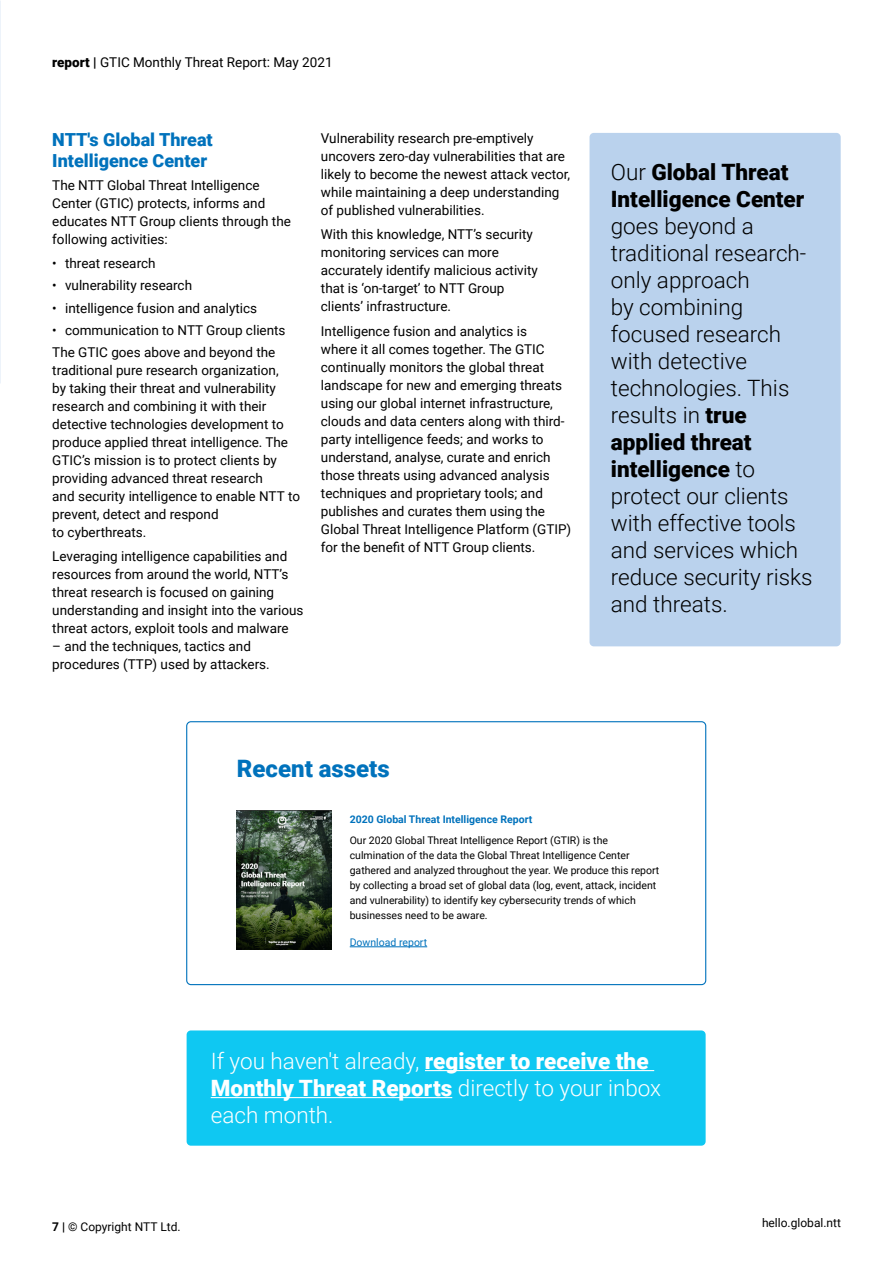
<style>
.page{position:relative;width:893px;height:1263px;background:#fff}
.page>*{position:absolute;margin:0;border:0;box-sizing:border-box;transform-origin:0 0}
.t1{font:900 24px "Roboto";color:#0072bc}
.t2{font:300 22.5px/27px "Roboto";color:#000}
.t3{font:300 22.5px/27px "Roboto";color:#fff}
.t4{font:900 22.5px/27px "Roboto";color:#000}
.t5{font:900 18px/21px "Roboto";color:#0072bc}
.t6{font:13.5px/18px "Roboto";color:#000}
.t7{font:12px "Roboto";color:#000}
.t8{font:10.5px/15px "Roboto";color:#000}
.t9{font:700 10.5px "Roboto";color:#0072bc}
.t10{font:10.5px "Roboto";color:#0072bc}
.s1{font-weight:900}
.s2{font-weight:300}
.s3{font-weight:700}
</style>
<div class="page">
<div style="left:589px;top:133px;width:252px;height:513px;background:#bad2ed;border-radius:4px"></div>
<div style="left:186px;top:721px;width:520px;height:264px;border:1px solid #0072bc;border-radius:4px"></div>
<hr style="left:350px;top:946px;width:77px;height:1px;background:#0072bc">
<img style="left:236px;top:811px;width:95px;height:138px">
<div style="left:187px;top:1030px;width:519px;height:116px;background:#0fc8f2;border-radius:4px"></div>
<hr style="left:425px;top:1070px;width:229px;height:1px;background:#fff">
<hr style="left:211px;top:1097px;width:241px;height:1px;background:#fff">
<p class="t6" style="left:52px;top:52px;width:282px"><span class="s1">report |</span> GTIC Monthly Threat Report: May 2021</p>
<h3 class="t5" style="left:52px;top:129px;width:162px">NTT's Global Threat<br>Intelligence Center</h3>
<p class="t6" style="left:52px;top:175px;width:240px">The NTT Global Threat Intelligence Center (GTIC) protects, informs and educates NTT Group clients through the following activities:</p>
<p class="t6" style="left:52px;top:254px;width:105px">• threat research</p>
<p class="t6" style="left:52px;top:276px;width:141px">• vulnerability research</p>
<p class="t6" style="left:52px;top:298px;width:206px">• intelligence fusion and analytics</p>
<p class="t6" style="left:52px;top:318px;width:235px;line-height:22.2px">• communication to NTT Group clients<br>The GTIC goes above and beyond the</p>
<p class="t6" style="left:52px;top:361px;width:249px">traditional pure research organization,<br>by taking their threat and vulnerability research and combining it with their detective technologies development to produce applied threat intelligence. The GTIC’s mission is to protect clients by providing advanced threat research<br>and security intelligence to enable NTT to prevent, detect and respond<br>to cyberthreats.</p>
<p class="t6" style="left:52px;top:547px;width:253px">Leveraging intelligence capabilities and resources from around the world, NTT’s threat research is focused on gaining understanding and insight into the various threat actors, exploit tools and malware</p>
<p class="t6" style="left:52px;top:637px;width:219px">– and the techniques, tactics and procedures (TTP) used by attackers.</p>
<p class="t6" style="left:321px;top:129px;width:251px">Vulnerability research pre-emptively uncovers zero-day vulnerabilities that are likely to become the newest attack vector, while maintaining a deep understanding of published vulnerabilities.</p>
<p class="t6" style="left:321px;top:225px;width:218px">With this knowledge, NTT’s security monitoring services can more accurately identify malicious activity that is ‘on-target’ to NTT Group clients’ infrastructure.</p>
<p class="t6" style="left:321px;top:321px;width:252px">Intelligence fusion and analytics is<br>where it all comes together. The GTIC continually monitors the global threat landscape for new and emerging threats using our global internet infrastructure, clouds and data centers along with third&shy;party intelligence feeds; and works to understand, analyse, curate and enrich those threats using advanced analysis techniques and proprietary tools; and publishes and curates them using the Global Threat Intelligence Platform (GTIP) for the benefit of NTT Group clients.</p>
<h1 class="t1" style="left:237px;top:752px;width:154px">Recent assets</h1>
<h2 class="t4" style="left:611px;top:158px;width:195px"><span class="s2">Our</span> Global Threat<br>Intelligence Center</h2>
<p class="t2" style="left:611px;top:212px;width:203px">goes beyond a traditional research&shy;only approach<br>by combining focused research with detective technologies. This results in <span class="s1">true applied threat intelligence</span> to protect our clients with effective tools and services which reduce security risks and threats.</p>
<p class="t9" style="left:350px;top:811px;width:184px">2020 Global Threat Intelligence Report</p>
<p class="t8" style="left:350px;top:832px;width:311px">Our 2020 Global Threat Intelligence Report (GTIR) is the culmination of the data the Global Threat Intelligence Center gathered and analyzed throughout the year. We produce this report by collecting a broad set of global data (log, event, attack, incident and vulnerability) to identify key cybersecurity trends of which businesses need to be aware.</p>
<p class="t10" style="left:350px;top:935px;width:79px">Download report</p>
<h2 class="t3" style="left:211px;top:1046px;width:452px">If you haven't already, <span class="s1">register to receive the<br>Monthly Threat Reports</span> directly to your inbox each month.</h2>
<p class="t7" style="left:52px;top:1218px;width:130px"><span class="s3">7 |</span> © Copyright NTT Ltd.</p>
<p class="t7" style="left:52px;top:1220px;width:130px"><span class="s1">7 |</span> © Copyright NTT Ltd.</p>
<p class="t7" style="left:762px;top:1214px;width:81px">hello.global.ntt</p>
<p class="t7" style="left:762px;top:1220px;width:81px">hello.global.ntt</p>
</div>
